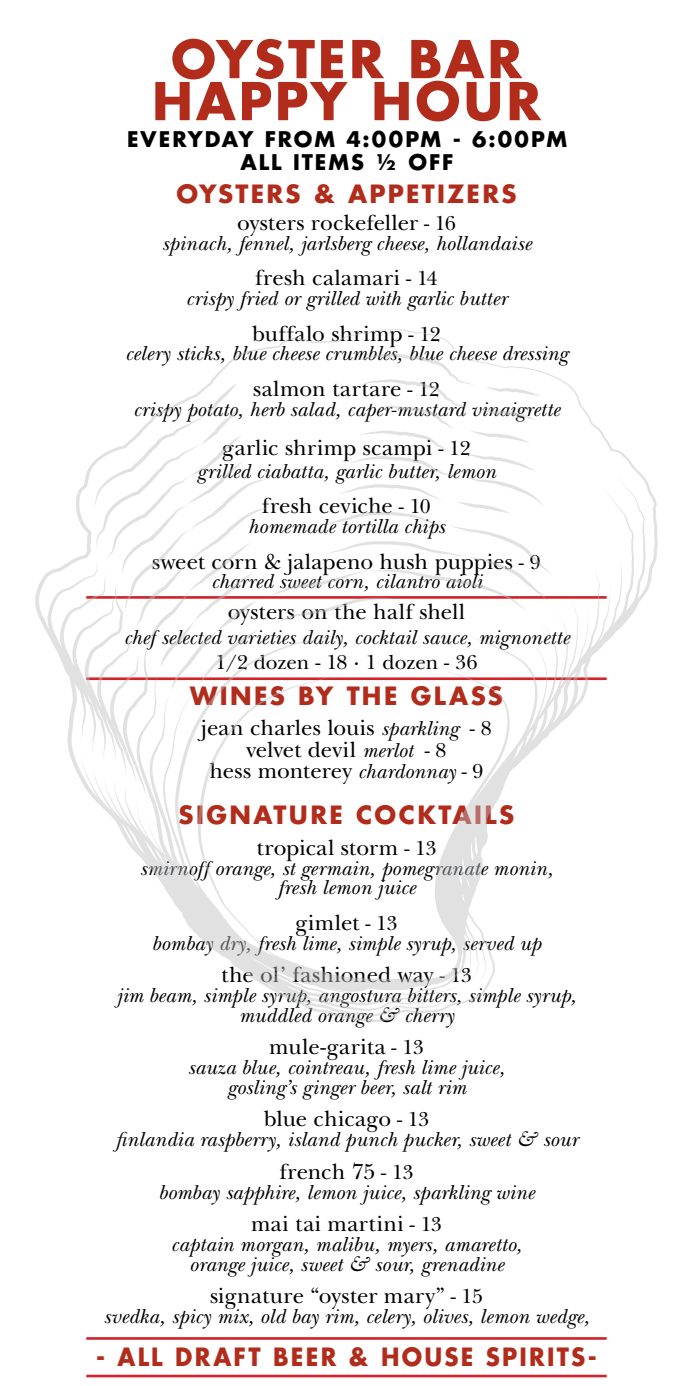
<style>
.page{position:relative;width:693px;height:1386px;background:#fff}
.page>*{position:absolute;margin:0;border:0;box-sizing:border-box;transform-origin:0 0}
.t1{font:700 50.75px/42px "Futura Std";letter-spacing:.06em;color:#b22c1c;text-align:center}
.t2{font:700 24.5px "Futura Std";letter-spacing:.095em;color:#b22c1c}
.t3{font:700 24.5px "Futura Std";letter-spacing:.095em;color:#b22c1c;scale:.94 1}
.t4{font:22.75px/21.5px "New Baskerville Std";letter-spacing:.005em;color:#000;text-align:center}
.t5{font:22.75px "New Baskerville Std";letter-spacing:.025em;color:#000}
.t6{font:italic 21px/19.8px "New Baskerville Std";letter-spacing:.01em;color:#000;text-align:center}
.t7{font:700 21px/23.6px "Futura Std";letter-spacing:.095em;color:#000;text-align:center}
.t8{font:21px "New Baskerville Std";letter-spacing:-.005em;color:#000}
.s1{font-size:21px}
.s2{font-style:italic;font-size:21px}
</style>
<div class="page">
<hr style="left:86px;top:1337px;width:521px;height:3px;background:#d2232a">
<hr style="left:86px;top:1375px;width:521px;height:2px;background:#d2232a">
<svg style="left:35px;top:329px;width:623px;height:693px"></svg>
<svg style="left:477px;top:941px;width:9px;height:46px"></svg>
<svg style="left:94px;top:353px;width:458px;height:445px"></svg>
<h1 class="t1" style="left:152px;top:38px;width:390px">OYSTER BAR<br>HAPPY HOUR</h1>
<p class="t7" style="left:127px;top:127px;width:442px">EVERYDAY FROM 4:00PM - 6:00PM<br>ALL ITEMS ½ OFF</p>
<p class="t2" style="left:176px;top:177px;width:342px">OYSTERS &amp; APPETIZERS</p>
<p class="t4" style="left:237px;top:212px;width:220px">oysters rockefeller <span class="s1">- 16</span></p>
<p class="t6" style="left:162px;top:233px;width:371px">spinach, fennel, jarlsberg cheese, hollandaise</p>
<p class="t4" style="left:255px;top:267px;width:184px">fresh calamari <span class="s1">- 14</span></p>
<p class="t6" style="left:186px;top:289px;width:323px">crispy fried or grilled with garlic butter</p>
<p class="t4" style="left:252px;top:323px;width:190px">buffalo shrimp <span class="s1">- 12</span></p>
<p class="t6" style="left:125px;top:344px;width:444px">celery sticks, blue cheese crumbles, blue cheese dressing</p>
<p class="t5" style="left:253px;top:375px;width:188px">salmon tartare <span class="s1">- 12</span></p>
<p class="t6" style="left:133px;top:399px;width:428px">crispy potato, herb salad, caper-mustard vinaigrette</p>
<p class="t4" style="left:222px;top:437px;width:250px">garlic shrimp scampi <span class="s1">- 12</span></p>
<p class="t6" style="left:197px;top:461px;width:301px">grilled ciabatta, garlic butter, lemon</p>
<p class="t4" style="left:262px;top:495px;width:170px">fresh ceviche <span class="s1">- 10</span></p>
<p class="t6" style="left:248px;top:517px;width:199px">homemade tortilla chips</p>
<p class="t4" style="left:152px;top:551px;width:390px">sweet corn &amp; jalapeno hush puppies <span class="s1">- 9</span></p>
<p class="t6" style="left:211px;top:572px;width:272px">charred sweet corn, cilantro aioli</p>
<p class="t4" style="left:228px;top:602px;width:239px">oysters on the half shell</p>
<p class="t6" style="left:124px;top:627px;width:447px">chef selected varieties daily, cocktail sauce, mignonette</p>
<p class="t8" style="left:216px;top:649px;width:263px">1/2 dozen - 18 ∙ 1 dozen - 36</p>
<p class="t2" style="left:190px;top:679px;width:314px">WINES BY THE GLASS</p>
<p class="t4" style="left:201px;top:717px;width:292px">jean charles louis <span class="s2">sparkling</span> <span class="s1">- 8 </span>velvet devil <span class="s2">merlot</span> <span class="s1">- 8<br></span>hess monterey <span class="s2">chardonnay</span> <span class="s1">- 9</span></p>
<p class="t2" style="left:179px;top:798px;width:337px">SIGNATURE COCKTAILS</p>
<p class="t4" style="left:257px;top:837px;width:181px">tropical storm <span class="s1">- 13</span></p>
<p class="t6" style="left:140px;top:858px;width:415px">smirnoff orange, st germain, pomegranate monin, fresh lemon juice</p>
<p class="t4" style="left:295px;top:912px;width:104px">gimlet <span class="s1">- 13</span></p>
<p class="t6" style="left:152px;top:933px;width:391px">bombay dry, fresh lime, simple syrup, served up</p>
<p class="t4" style="left:221px;top:964px;width:252px">the ol’ fashioned way <span class="s1">- 13</span></p>
<p class="t6" style="left:117px;top:986px;width:461px">jim beam, simple syrup, angostura bitters, simple syrup, muddled orange &amp; cherry</p>
<p class="t5" style="left:269px;top:1034px;width:156px">mule-garita <span class="s1">- 13</span></p>
<p class="t6" style="left:188px;top:1058px;width:319px">sauza blue, cointreau, fresh lime juice, gosling’s ginger beer, salt rim</p>
<p class="t4" style="left:264px;top:1109px;width:167px">blue chicago <span class="s1">- 13</span></p>
<p class="t6" style="left:115px;top:1130px;width:464px">finlandia raspberry, island punch pucker, sweet &amp; sour</p>
<p class="t4" style="left:280px;top:1161px;width:135px">french 75 <span class="s1">- 13</span></p>
<p class="t6" style="left:159px;top:1182px;width:377px">bombay sapphire, lemon juice, sparkling wine</p>
<p class="t5" style="left:251px;top:1210px;width:192px">mai tai martini <span class="s1">- 13</span></p>
<p class="t6" style="left:171px;top:1234px;width:353px">captain morgan, malibu, myers, amaretto, orange juice, sweet &amp; sour, grenadine</p>
<p class="t4" style="left:210px;top:1285px;width:274px">signature “oyster mary” <span class="s1">- 15</span></p>
<p class="t6" style="left:103px;top:1306px;width:488px">svedka, spicy mix, old bay rim, celery, olives, lemon wedge,</p>
<p class="t3" style="left:96px;top:1340px;width:534px">- ALL DRAFT BEER &amp; HOUSE SPIRITS-</p>
</div>
